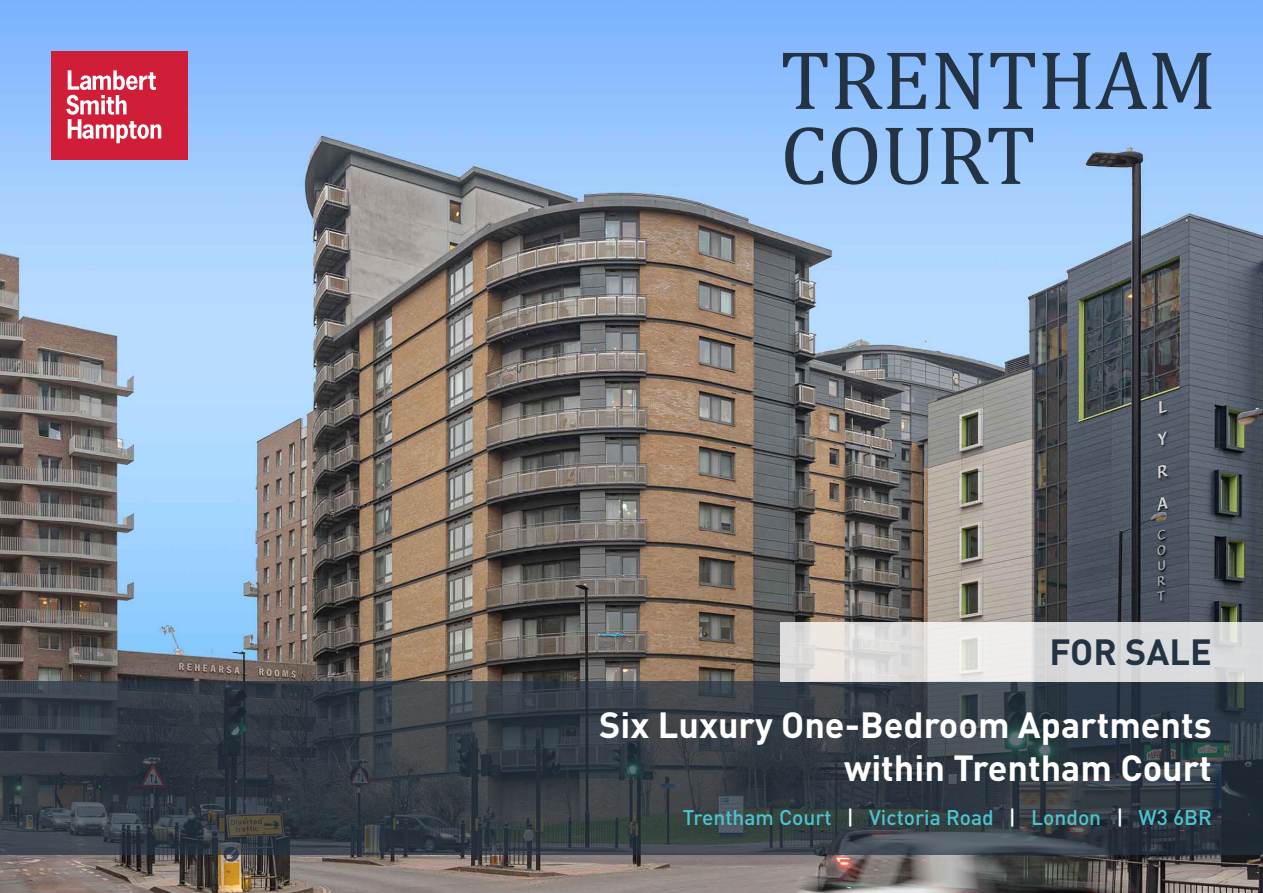
<style>
.page{position:relative;width:1263px;height:893px;background:#fff}
.page>*{position:absolute;margin:0;border:0;box-sizing:border-box;transform-origin:0 0}
.t1{font:84px "Cambria";color:#233343}
.t2{font:700 36px "DIN";color:#fff}
.t3{font:700 36px "DIN";color:#233343}
.t4{font:500 21px "DIN";color:#4dc4cf}
.s1{color:#fff}
</style>
<div class="page">
<img style="left:0;top:0;width:1263px;height:893px">
<svg style="left:0;top:681px;width:1263px;height:174px;background:#333c44"></svg>
<svg style="left:780px;top:622px;width:483px;height:59px;background:#dfdfde"></svg>
<div style="left:51px;top:51px;width:136px;height:108px;background:#d01e39"></div>
<svg style="left:66px;top:70px;width:95px;height:73px"></svg>
<svg style="left:101px;top:100px;width:4px;height:14px"></svg>
<p class="t1" style="left:780px;top:31px;width:437px">TRENTHAM</p>
<p class="t1" style="left:780px;top:106px;width:257px">COURT</p>
<p class="t3" style="left:1049px;top:628px;width:164px">FOR SALE</p>
<p class="t2" style="left:599px;top:701px;width:614px">Six Luxury One-Bedroom Apartments</p>
<p class="t2" style="left:844px;top:745px;width:369px">within Trentham Court</p>
<p class="t4" style="left:683px;top:804px;width:531px">Trentham Court <span class="s1">|</span> Victoria Road <span class="s1">|</span> London <span class="s1">|</span> W3 6BR</p>
</div>
